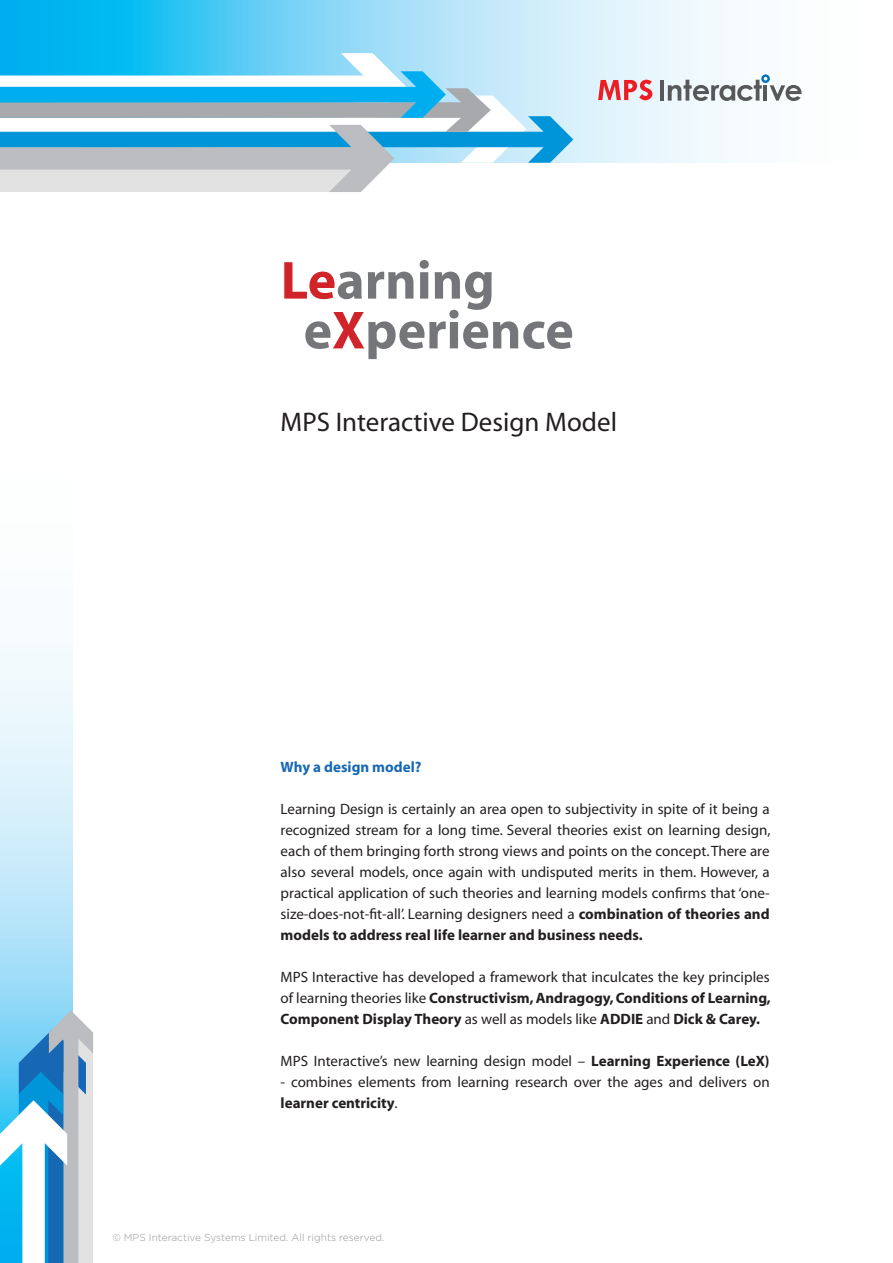
<style>
.page{position:relative;width:893px;height:1263px;background:#fff}
.page>*{position:absolute;margin:0;border:0;box-sizing:border-box;transform-origin:0 0}
.t1{font:700 54px "Myriad";color:#757679}
.t2{font:27px "Myriad";color:#231f20}
.t3{font:15px/21px "Myriad";color:#231f20;text-align:justify}
.t4{font:700 15px "Myriad";color:#1768b4}
.t5{font:300 10.2px "Gotham";color:#939598}
.s1{color:#d1232a}
.s2{font-weight:700}
</style>
<div class="page">
<svg style="left:0;top:0;width:735px;height:163px;background:#9fe0f8"></svg>
<svg style="left:0;top:53px;width:573px;height:139px"></svg>
<svg style="left:0;top:643px;width:72px;height:367px;background:#cdecfa"></svg>
<svg style="left:0;top:1010px;width:93px;height:253px"></svg>
<hr style="left:660px;top:80px;width:4px;height:21px;background:#57585a">
<svg style="left:668px;top:74px;width:134px;height:27px"></svg>
<svg style="left:598px;top:80px;width:54px;height:20px"></svg>
<p class="t1" style="left:281px;top:253px;width:216px"><span class="s1">Le</span>arning</p>
<p class="t1" style="left:304px;top:302px;width:272px">e<span class="s1">X</span>perience</p>
<p class="t2" style="left:281px;top:408px;width:338px">MPS Interactive Design Model</p>
<p class="t4" style="left:281px;top:759px;width:142px">Why a design model?</p>
<p class="t3" style="left:281px;top:799px;width:492px">Learning Design is certainly an area open to subjectivity in spite of it being a recognized stream for a long time. Several theories exist on learning design, each of them bringing forth strong views and points on the concept. There are also several models, once again with undisputed merits in them. However, a practical application of such theories and learning models confirms that ‘one&shy;size-does-not-fit-all’. Learning designers need a <span class="s2">combination of theories and models to address real life learner and business needs.</span></p>
<p class="t3" style="left:281px;top:967px;width:491px">MPS Interactive has developed a framework that inculcates the key principles of learning theories like <span class="s2">Constructivism, Andragogy, Conditions of Learning, Component Display Theory</span> as well as models like <span class="s2">ADDIE</span> and <span class="s2">Dick &amp; Carey.</span></p>
<p class="t3" style="left:281px;top:1051px;width:490px">MPS Interactive’s new learning design model – <span class="s2">Learning Experience (LeX)</span></p>
<p class="t3" style="left:281px;top:1072px;width:490px">- combines elements from learning research over the ages and delivers on <span class="s2">learner centricity</span>.</p>
<p class="t5" style="left:112px;top:1231px;width:273px">© MPS Interactive Systems Limited. All rights reserved.</p>
</div>
